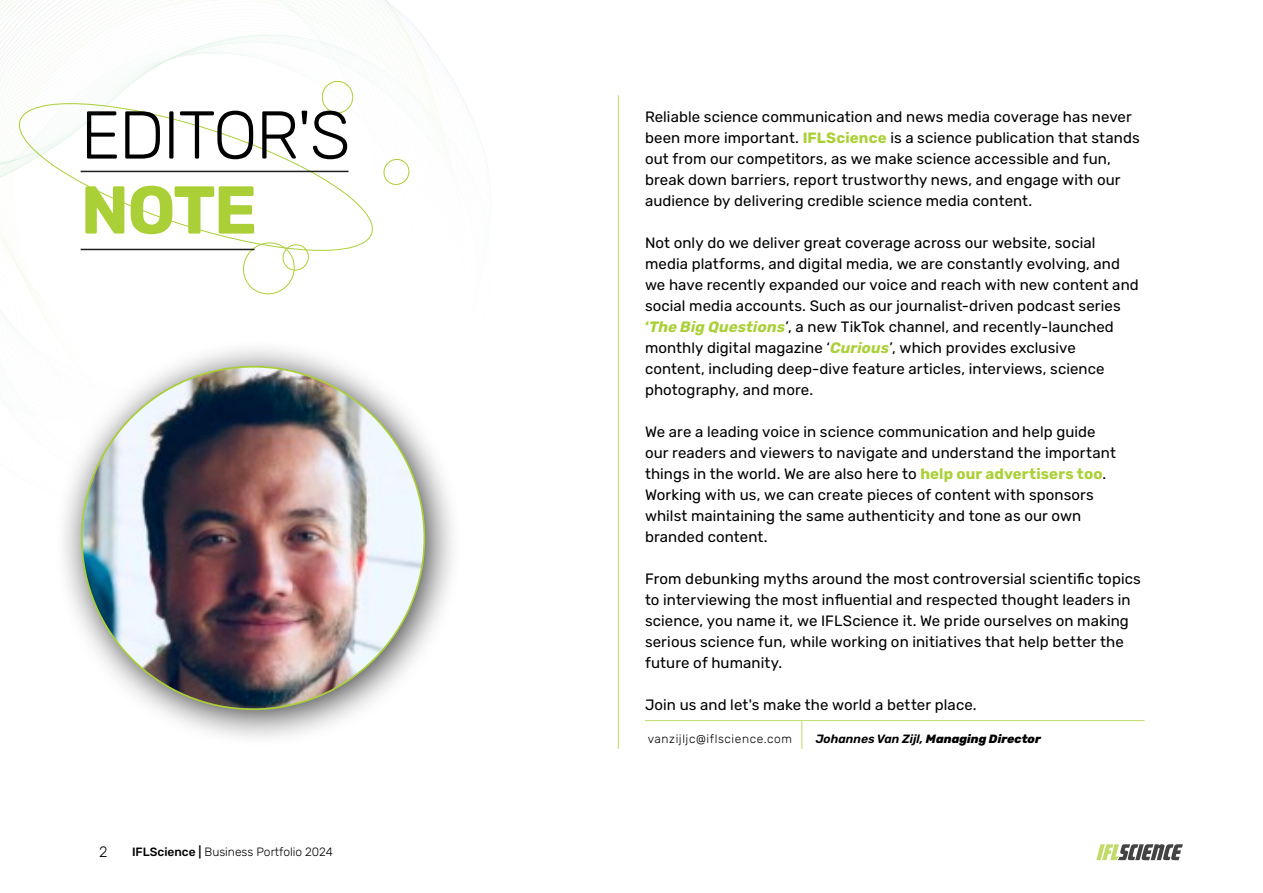
<style>
.page{position:relative;width:1263px;height:893px;background:#fff}
.page>*{position:absolute;margin:0;border:0;box-sizing:border-box;transform-origin:0 0}
.t1{font:300 67.5px "Rubik";letter-spacing:-.025em;color:#000}
.t2{font:700 67.5px "Rubik";color:#abd037}
.Regular_Body_Copy{font:15px/21px "Rubik";letter-spacing:.005em;color:#000}
.t3{font:300 15px "Rubik";color:#000}
.t4{font:italic 600 12px "Rubik";color:#000}
.t5{font:300 12px "Rubik";color:#000}
.t6{font:300 12px "Rubik";letter-spacing:.05em;color:#000}
.s1{font-weight:500}
.s2{font-weight:700;color:#abd037}
.s3{font-weight:700;font-style:italic;color:#abd037}
.s4{font-weight:800}
</style>
<div class="page">
<div style="left:54px;top:339px;width:409px;height:409px;background:#000;opacity:.75"></div>
<img style="left:82px;top:367px;width:342px;height:342px;border-radius:171px">
<hr style="left:645px;top:720px;width:499px;height:1px;background:#abd037">
<svg style="left:801px;top:721px;width:1px;height:28px"></svg>
<hr style="left:618px;top:95px;width:1px;height:654px;background:#abd037">
<svg style="left:0;top:22px;width:442px;height:516px"></svg>
<svg style="left:1096px;top:844px;width:87px;height:16px"></svg>
<p class="t1" style="left:81px;top:97px;width:271px">EDITOR'S</p>
<p class="t2" style="left:81px;top:172px;width:178px">NOTE</p>
<p class="t3" style="left:99px;top:844px;width:10px">2</p>
<p class="t5" style="left:132px;top:845px;width:202px"><span class="s1">IFLScience |</span> Business Portfolio 2024</p>
<p class="Regular_Body_Copy" style="left:645px;top:107px;width:496px">Reliable science communication and news media coverage has never been more important. <span class="s2">IFLScience</span> is a science publication that stands out from our competitors, as we make science accessible and fun, break down barriers, report trustworthy news, and engage with our audience by delivering credible science media content.</p>
<p class="Regular_Body_Copy" style="left:645px;top:233px;width:495px">Not only do we deliver great coverage across our website, social media platforms, and digital media, we are constantly evolving, and we have recently expanded our voice and reach with new content and social media accounts. Such as our journalist-driven podcast series <span class="s2">‘</span><span class="s3">The Big Questions</span>’, a new TikTok channel, and recently-launched monthly digital magazine ‘<span class="s3">Curious</span>’, which provides exclusive content, including deep-dive feature articles, interviews, science photography, and more.</p>
<p class="Regular_Body_Copy" style="left:645px;top:422px;width:472px">We are a leading voice in science communication and help guide our readers and viewers to navigate and understand the important things in the world. We are also here to <span class="s2">help our advertisers too</span>.<br>Working with us, we can create pieces of content with sponsors whilst maintaining the same authenticity and tone as our own branded content.</p>
<p class="Regular_Body_Copy" style="left:645px;top:569px;width:497px">From debunking myths around the most controversial scientific topics to interviewing the most influential and respected thought leaders in science, you name it, we IFLScience it. We pride ourselves on making serious science fun, while working on initiatives that help better the future of humanity.</p>
<p class="Regular_Body_Copy" style="left:645px;top:695px;width:333px">Join us and let's make the world a better place.</p>
<p class="t6" style="left:648px;top:732px;width:146px">vanzijljc@iflscience.com</p>
<p class="t4" style="left:816px;top:732px;width:227px">Johannes Van Zijl, <span class="s4">Managing Director</span></p>
</div>
